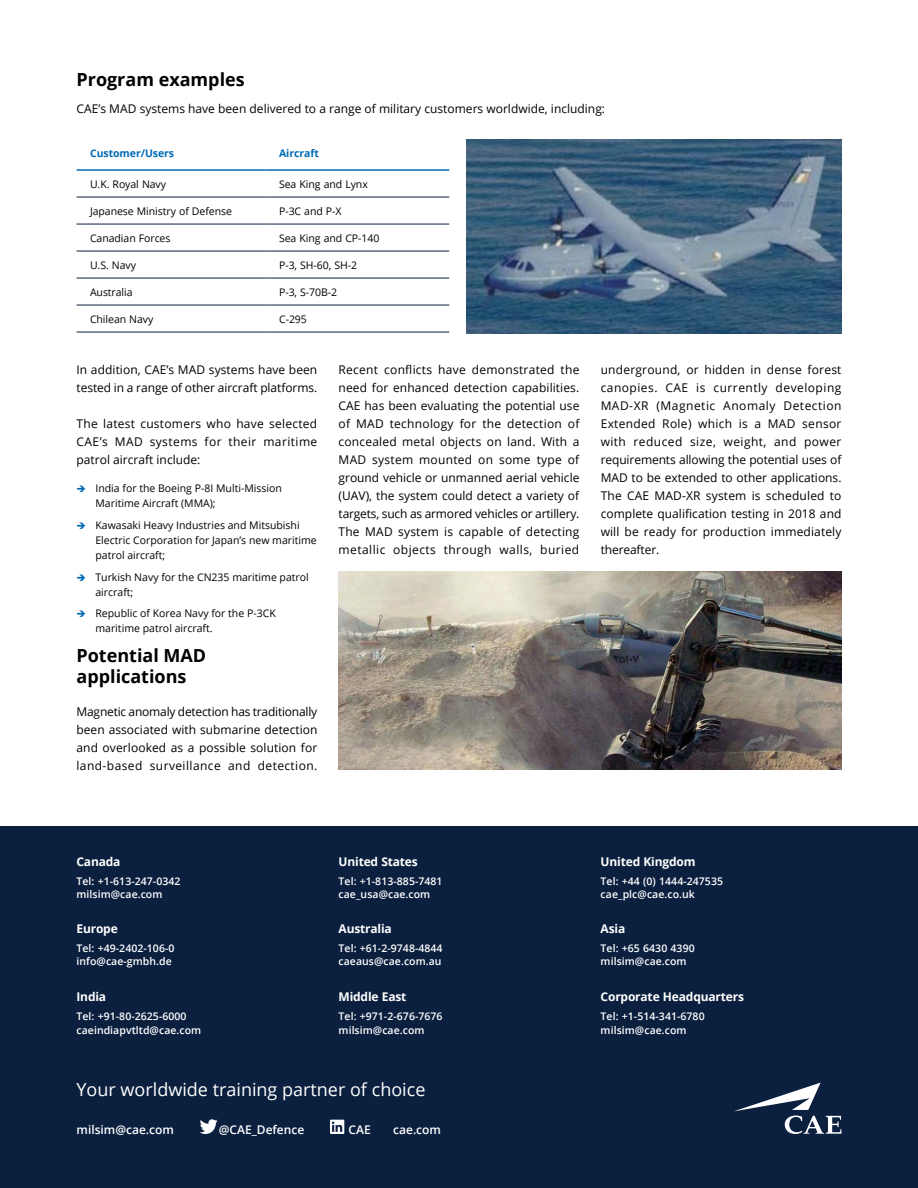
<style>
.page{position:relative;width:918px;height:1188px;background:#fff}
.page>*{position:absolute;margin:0;border:0;box-sizing:border-box;transform-origin:0 0}
.t1{font:700 18px/21px "Open Sans";color:#000}
.t2{font:18px "Open Sans";color:#fff}
.t3{font:12px/18px "Open Sans";letter-spacing:.005em;color:#000;text-align:justify}
.t4{font:700 12px "Open Sans";letter-spacing:-.015em;color:#fff}
.t5{font:600 12px "Open Sans";color:#fff}
.t6{font:10.5px/15px "Open Sans";color:#000}
.t7{font:600 10.5px/13.5px "Open Sans";letter-spacing:.005em;color:#fff}
.t8{font:700 10.5px "Open Sans";letter-spacing:-.005em;color:#006bb6}
</style>
<div class="page">
<div style="left:0;top:826px;width:918px;height:362px;background:#0b1f3e"></div>
<svg style="left:734px;top:1083px;width:107px;height:51px"></svg>
<svg style="left:200px;top:1119px;width:18px;height:15px"></svg>
<svg style="left:330px;top:1120px;width:14px;height:14px"></svg>
<img style="left:466px;top:140px;width:375px;height:194px">
<img style="left:339px;top:572px;width:502px;height:198px">
<svg style="left:77px;top:196px;width:372px;height:136px"></svg>
<hr style="left:77px;top:251px;width:189px;height:1px;background:#0b1f3e">
<hr style="left:266px;top:251px;width:183px;height:1px;background:#0b1f3e">
<hr style="left:77px;top:278px;width:189px;height:1px;background:#0b1f3e">
<hr style="left:266px;top:278px;width:183px;height:1px;background:#0b1f3e">
<hr style="left:77px;top:305px;width:189px;height:1px;background:#0b1f3e">
<hr style="left:266px;top:305px;width:183px;height:1px;background:#0b1f3e">
<hr style="left:77px;top:332px;width:189px;height:1px;background:#0b1f3e">
<hr style="left:266px;top:332px;width:183px;height:1px;background:#0b1f3e">
<hr style="left:77px;top:197px;width:189px;height:1px;background:#0b1f3e">
<hr style="left:266px;top:197px;width:183px;height:1px;background:#0b1f3e">
<hr style="left:77px;top:224px;width:189px;height:1px;background:#0b1f3e">
<hr style="left:266px;top:224px;width:183px;height:1px;background:#0b1f3e">
<hr style="left:77px;top:169px;width:189px;height:2px;background:#006bb6">
<hr style="left:266px;top:169px;width:183px;height:2px;background:#006bb6">
<h1 class="t1" style="left:77px;top:68px;width:170px">Program examples</h1>
<p class="t3" style="left:77px;top:99px;width:530px">CAE’s MAD systems have been delivered to a range of military customers worldwide, including:</p>
<p class="t8" style="left:90px;top:146px;width:86px">Customer/Users</p>
<p class="t8" style="left:279px;top:146px;width:41px">Aircraft</p>
<p class="t6" style="left:90px;top:176px;width:78px">U.K. Royal Navy</p>
<p class="t6" style="left:279px;top:176px;width:90px">Sea King and Lynx</p>
<p class="t6" style="left:90px;top:203px;width:143px">Japanese Ministry of Defense</p>
<p class="t6" style="left:279px;top:203px;width:64px">P-3C and P-X</p>
<p class="t6" style="left:90px;top:230px;width:82px">Canadian Forces</p>
<p class="t6" style="left:279px;top:230px;width:102px">Sea King and CP-140</p>
<p class="t6" style="left:90px;top:257px;width:48px">U.S. Navy</p>
<p class="t6" style="left:279px;top:257px;width:80px">P-3, SH-60, SH-2</p>
<p class="t6" style="left:90px;top:284px;width:44px">Australia</p>
<p class="t6" style="left:279px;top:284px;width:60px">P-3, S-70B-2</p>
<p class="t6" style="left:90px;top:311px;width:65px">Chilean Navy</p>
<p class="t6" style="left:279px;top:311px;width:29px">C-295</p>
<p class="t3" style="left:77px;top:360px;width:242px">In addition, CAE’s MAD systems have been tested in a range of other aircraft platforms.</p>
<p class="t3" style="left:77px;top:414px;width:242px">The latest customers who have selected CAE’s MAD systems for their maritime patrol aircraft include:</p>
<p class="t6" style="left:95px;top:481px;width:188px">India for the Boeing P-8I Multi-Mission<br>Maritime Aircraft (MMA);</p>
<p class="t6" style="left:95px;top:517px;width:223px">Kawasaki Heavy Industries and Mitsubishi<br>Electric Corporation for Japan’s new maritime patrol aircraft;</p>
<p class="t6" style="left:95px;top:569px;width:215px">Turkish Navy for the CN235 maritime patrol aircraft;</p>
<p class="t6" style="left:95px;top:606px;width:182px">Republic of Korea Navy for the P-3CK maritime patrol aircraft.</p>
<h1 class="t1" style="left:77px;top:644px;width:131px">Potential MAD applications</h1>
<p class="t3" style="left:77px;top:702px;width:242px">Magnetic anomaly detection has traditionally been associated with submarine detection and overlooked as a possible solution for land-based surveillance and detection.</p>
<p class="t3" style="left:339px;top:360px;width:242px">Recent conflicts have demonstrated the need for enhanced detection capabilities.<br>CAE has been evaluating the potential use of MAD technology for the detection of concealed metal objects on land. With a MAD system mounted on some type of ground vehicle or unmanned aerial vehicle (UAV), the system could detect a variety of targets, such as armored vehicles or artillery.<br>The MAD system is capable of detecting metallic objects through walls, buried</p>
<p class="t3" style="left:601px;top:360px;width:242px">underground, or hidden in dense forest canopies. CAE is currently developing MAD-XR (Magnetic Anomaly Detection Extended Role) which is a MAD sensor with reduced size, weight, and power requirements allowing the potential uses of MAD to be extended to other applications.<br>The CAE MAD-XR system is scheduled to complete qualification testing in 2018 and will be ready for production immediately thereafter.</p>
<p class="t4" style="left:77px;top:853px;width:45px">Canada</p>
<p class="t7" style="left:77px;top:874px;width:106px">Tel: +1-613-247-0342 milsim@cae.com</p>
<p class="t4" style="left:77px;top:920px;width:43px">Europe</p>
<p class="t7" style="left:77px;top:941px;width:99px">Tel: +49-2402-106-0 info@cae-gmbh.de</p>
<p class="t4" style="left:77px;top:988px;width:31px">India</p>
<p class="t7" style="left:77px;top:1009px;width:126px">Tel: +91-80-2625-6000 caeindiapvtltd@cae.com</p>
<p class="t4" style="left:339px;top:853px;width:81px">United States</p>
<p class="t7" style="left:339px;top:874px;width:106px">Tel: +1-813-885-7481 cae_usa@cae.com</p>
<p class="t4" style="left:339px;top:920px;width:55px">Australia</p>
<p class="t7" style="left:339px;top:941px;width:106px">Tel: +61-2-9748-4844 caeaus@cae.com.au</p>
<p class="t4" style="left:339px;top:988px;width:69px">Middle East</p>
<p class="t7" style="left:339px;top:1009px;width:106px">Tel: +971-2-676-7676 milsim@cae.com</p>
<p class="t4" style="left:601px;top:853px;width:96px">United Kingdom</p>
<p class="t7" style="left:601px;top:874px;width:124px">Tel: +44 (0) 1444-247535 cae_plc@cae.co.uk</p>
<p class="t4" style="left:601px;top:920px;width:26px">Asia</p>
<p class="t7" style="left:601px;top:941px;width:96px">Tel: +65 6430 4390 milsim@cae.com</p>
<p class="t4" style="left:601px;top:988px;width:145px">Corporate Headquarters</p>
<p class="t7" style="left:601px;top:1009px;width:106px">Tel: +1-514-341-6780 milsim@cae.com</p>
<h1 class="t2" style="left:77px;top:1078px;width:350px">Your worldwide training partner of choice</h1>
<p class="t5" style="left:77px;top:1121px;width:99px">milsim@cae.com</p>
<p class="t5" style="left:219px;top:1121px;width:87px">@CAE_Defence</p>
<p class="t5" style="left:393px;top:1121px;width:49px">cae.com</p>
<p class="t5" style="left:349px;top:1121px;width:24px">CAE</p>
</div>
